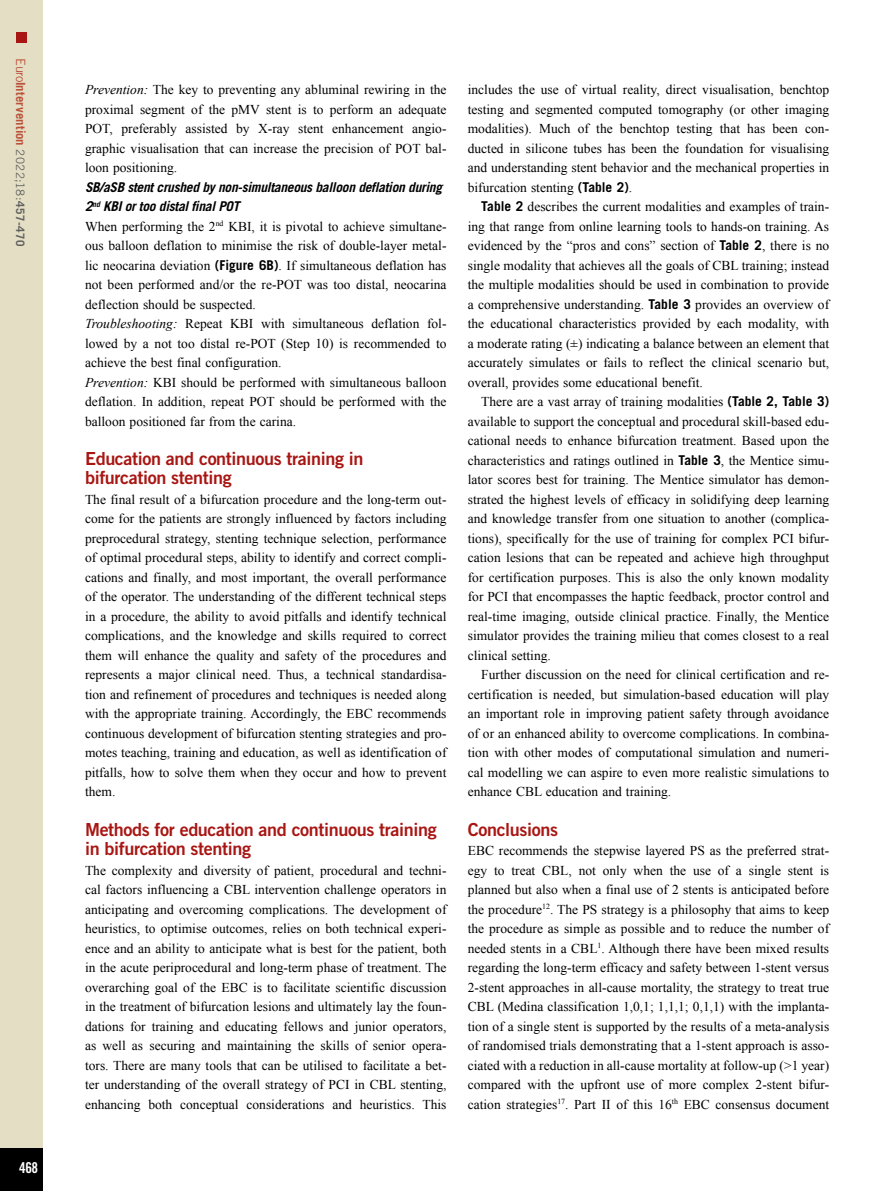
<style>
.page{position:relative;width:893px;height:1191px;background:#fff}
.page>*{position:absolute;margin:0;border:0;box-sizing:border-box;transform-origin:0 0}
.t1{font:18px/19.5px "Trade Gothic LT Std Bd 2";letter-spacing:-.02em;color:#a81613}
.t2{font:15px "Trade Gothic LT Std Bd Cn 20";color:#fff}
.t3{font:13.5px/19.5px "Times New Roman";color:#000;text-align:justify}
.t4{font:italic 700 13.5px/19.5px "Trade Gothic LT Std";letter-spacing:-.02em;color:#000}
.t5{font:700 12.75px "Trade Gothic LT Std";letter-spacing:.005em;color:#bc523c}
.s1{font-weight:400}
.s2{font-weight:400;font-size:11.7px;color:#626261}
.s3{font-size:11.7px;color:#626261}
.s4{font-style:italic}
.s5{font-family:"Trade Gothic LT Std";font-weight:700}
</style>
<div class="page">
<div style="left:0;top:0;width:43px;height:1191px;background:#e4dfc4"></div>
<div style="left:0;top:1148px;width:43px;height:43px;background:#000"></div>
<div style="left:16px;top:32px;width:10px;height:10px;background:#a81613"></div>
<p class="t5" style="left:29px;top:58px;width:190px;rotate:90deg"><span class="s1">Euro</span>Intervention <span class="s2">2022;18:</span><span class="s3">457-470</span></p>
<p class="t2" style="left:19px;top:1158px;width:21px">468</p>
<p class="t3" style="left:85px;top:80px;width:363px"><span class="s4">Prevention:</span> The key to preventing any abluminal rewiring in the proximal segment of the pMV stent is to perform an adequate POT, preferably assisted by X-ray stent enhancement angio&shy;graphic visualisation that can increase the precision of POT bal&shy;loon positioning.</p>
<p class="t4" style="left:85px;top:177px;width:359px">SB/aSB stent crushed by non-simultaneous balloon deflation during<br>2<sup>nd</sup> KBI or too distal final POT</p>
<p class="t3" style="left:85px;top:216px;width:363px;text-align:left">When performing the 2<sup>nd</sup> KBI, it is pivotal to achieve simultane&shy;ous balloon deflation to minimise the risk of double-layer metal&shy;lic neocarina deviation <span class="s5">(Figure 6B)</span>. If simultaneous deflation has not been performed and/or the re-POT was too distal, neocarina deflection should be suspected.<br><span class="s4">Troubleshooting:</span> Repeat KBI with simultaneous deflation fol&shy;lowed by a not too distal re-POT (Step 10) is recommended to achieve the best final configuration.<br><span class="s4">Prevention:</span> KBI should be performed with simultaneous balloon deflation. In addition, repeat POT should be performed with the balloon positioned far from the carina.</p>
<h1 class="t1" style="left:85px;top:448px;width:280px">Education and continuous training in bifurcation stenting</h1>
<p class="t3" style="left:85px;top:489px;width:363px">The final result of a bifurcation procedure and the long-term out&shy;come for the patients are strongly influenced by factors including preprocedural strategy, stenting technique selection, performance of optimal procedural steps, ability to identify and correct compli&shy;cations and finally, and most important, the overall performance of the operator. The understanding of the different technical steps in a procedure, the ability to avoid pitfalls and identify technical complications, and the knowledge and skills required to correct them will enhance the quality and safety of the procedures and represents a major clinical need. Thus, a technical standardisa&shy;tion and refinement of procedures and techniques is needed along with the appropriate training. Accordingly, the EBC recommends continuous development of bifurcation stenting strategies and pro&shy;motes teaching, training and education, as well as identification of pitfalls, how to solve them when they occur and how to prevent them.</p>
<h1 class="t1" style="left:85px;top:819px;width:353px">Methods for education and continuous training in bifurcation stenting</h1>
<p class="t3" style="left:85px;top:860px;width:363px">The complexity and diversity of patient, procedural and techni&shy;cal factors influencing a CBL intervention challenge operators in anticipating and overcoming complications. The development of heuristics, to optimise outcomes, relies on both technical experi&shy;ence and an ability to anticipate what is best for the patient, both in the acute periprocedural and long-term phase of treatment. The overarching goal of the EBC is to facilitate scientific discussion in the treatment of bifurcation lesions and ultimately lay the foun&shy;dations for training and educating fellows and junior operators, as well as securing and maintaining the skills of senior opera&shy;tors. There are many tools that can be utilised to facilitate a bet&shy;ter understanding of the overall strategy of PCI in CBL stenting, enhancing both conceptual considerations and heuristics. This</p>
<p class="t3" style="left:468px;top:80px;width:363px">includes the use of virtual reality, direct visualisation, benchtop testing and segmented computed tomography (or other imaging modalities). Much of the benchtop testing that has been con&shy;ducted in silicone tubes has been the foundation for visualising and understanding stent behavior and the mechanical properties in bifurcation stenting <span class="s5">(Table 2)</span>.</p>
<p class="t3" style="left:468px;top:197px;width:363px;text-indent:14px"><span class="s5">Table 2</span> describes the current modalities and examples of train&shy;ing that range from online learning tools to hands-on training. As evidenced by the “pros and cons” section of <span class="s5">Table 2</span>, there is no single modality that achieves all the goals of CBL training; instead the multiple modalities should be used in combination to provide a comprehensive understanding. <span class="s5">Table 3</span> provides an overview of the educational characteristics provided by each modality, with a moderate rating (±) indicating a balance between an element that accurately simulates or fails to reflect the clinical scenario but, overall, provides some educational benefit.</p>
<p class="t3" style="left:468px;top:392px;width:363px;text-indent:14px">There are a vast array of training modalities <span class="s5">(Table 2, Table 3) </span>available to support the conceptual and procedural skill-based edu&shy;cational needs to enhance bifurcation treatment. Based upon the characteristics and ratings outlined in <span class="s5">Table 3</span>, the Mentice simu&shy;lator scores best for training. The Mentice simulator has demon&shy;strated the highest levels of efficacy in solidifying deep learning and knowledge transfer from one situation to another (complica&shy;tions), specifically for the use of training for complex PCI bifur&shy;cation lesions that can be repeated and achieve high throughput for certification purposes. This is also the only known modality for PCI that encompasses the haptic feedback, proctor control and real-time imaging, outside clinical practice. Finally, the Mentice simulator provides the training milieu that comes closest to a real clinical setting.</p>
<p class="t3" style="left:468px;top:665px;width:363px;text-indent:14px">Further discussion on the need for clinical certification and re&shy;certification is needed, but simulation-based education will play an important role in improving patient safety through avoidance of or an enhanced ability to overcome complications. In combina&shy;tion with other modes of computational simulation and numeri&shy;cal modelling we can aspire to even more realistic simulations to enhance CBL education and training.</p>
<h1 class="t1" style="left:468px;top:819px;width:92px">Conclusions</h1>
<p class="t3" style="left:468px;top:840px;width:363px">EBC recommends the stepwise layered PS as the preferred strat&shy;egy to treat CBL, not only when the use of a single stent is planned but also when a final use of 2 stents is anticipated before the procedure<sup>12</sup>. The PS strategy is a philosophy that aims to keep the procedure as simple as possible and to reduce the number of needed stents in a CBL<sup>1</sup>. Although there have been mixed results regarding the long-term efficacy and safety between 1-stent versus 2-stent approaches in all-cause mortality, the strategy to treat true CBL (Medina classification 1,0,1; 1,1,1; 0,1,1) with the implanta&shy;tion of a single stent is supported by the results of a meta-analysis of randomised trials demonstrating that a 1-stent approach is asso&shy;ciated with a reduction in all-cause mortality at follow-up (&gt;1 year) compared with the upfront use of more complex 2-stent bifur&shy;cation strategies<sup>17</sup>. Part II of this 16<sup>th</sup> EBC consensus document</p>
</div>
